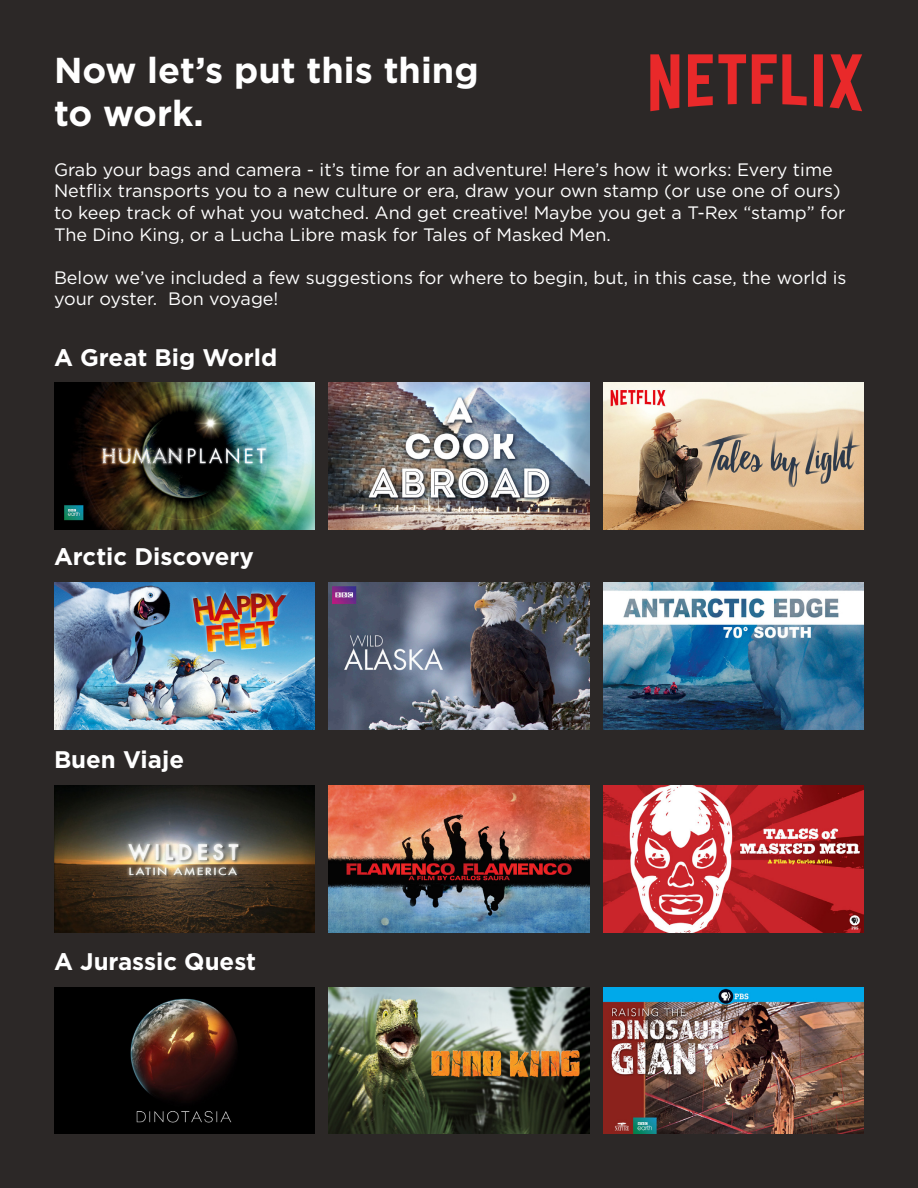
<style>
.page{position:relative;width:918px;height:1188px;background:#2c2827}
.page>*{position:absolute;margin:0;border:0;box-sizing:border-box;transform-origin:0 0}
.t1{font:700 36px/43.2px "Gotham";color:#fff}
.t2{font:700 24px "Gotham";color:#fff}
.t3{font:18px/21.6px "Gotham";color:#fff}
</style>
<div class="page">
<img style="left:54px;top:383px;width:261px;height:146px">
<img style="left:54px;top:582px;width:261px;height:147px">
<img style="left:54px;top:785px;width:261px;height:147px">
<img style="left:54px;top:987px;width:261px;height:147px">
<img style="left:328px;top:383px;width:262px;height:146px">
<img style="left:328px;top:582px;width:262px;height:147px">
<img style="left:329px;top:786px;width:261px;height:146px">
<img style="left:329px;top:987px;width:261px;height:147px">
<img style="left:603px;top:383px;width:261px;height:146px">
<img style="left:603px;top:582px;width:261px;height:147px">
<img style="left:603px;top:786px;width:261px;height:146px">
<img style="left:603px;top:987px;width:261px;height:147px">
<svg style="left:650px;top:54px;width:212px;height:57px"></svg>
<p class="t1" style="left:54px;top:48px;width:426px">Now let’s put this thing to work.</p>
<p class="t3" style="left:54px;top:158px;width:793px">Grab your bags and camera - it’s time for an adventure! Here’s how it works: Every time Netflix transports you to a new culture or era, draw your own stamp (or use one of ours) to keep track of what you watched. And get creative! Maybe you get a T-Rex “stamp” for The Dino King, or a Lucha Libre mask for Tales of Masked Men.</p>
<p class="t3" style="left:54px;top:266px;width:794px">Below we’ve included a few suggestions for where to begin, but, in this case, the world is your oyster. Bon voyage!</p>
<p class="t2" style="left:54px;top:341px;width:225px">A Great Big World</p>
<p class="t2" style="left:54px;top:541px;width:201px">Arctic Discovery</p>
<p class="t2" style="left:54px;top:744px;width:132px">Buen Viaje</p>
<p class="t2" style="left:54px;top:946px;width:204px">A Jurassic Quest</p>
</div>
